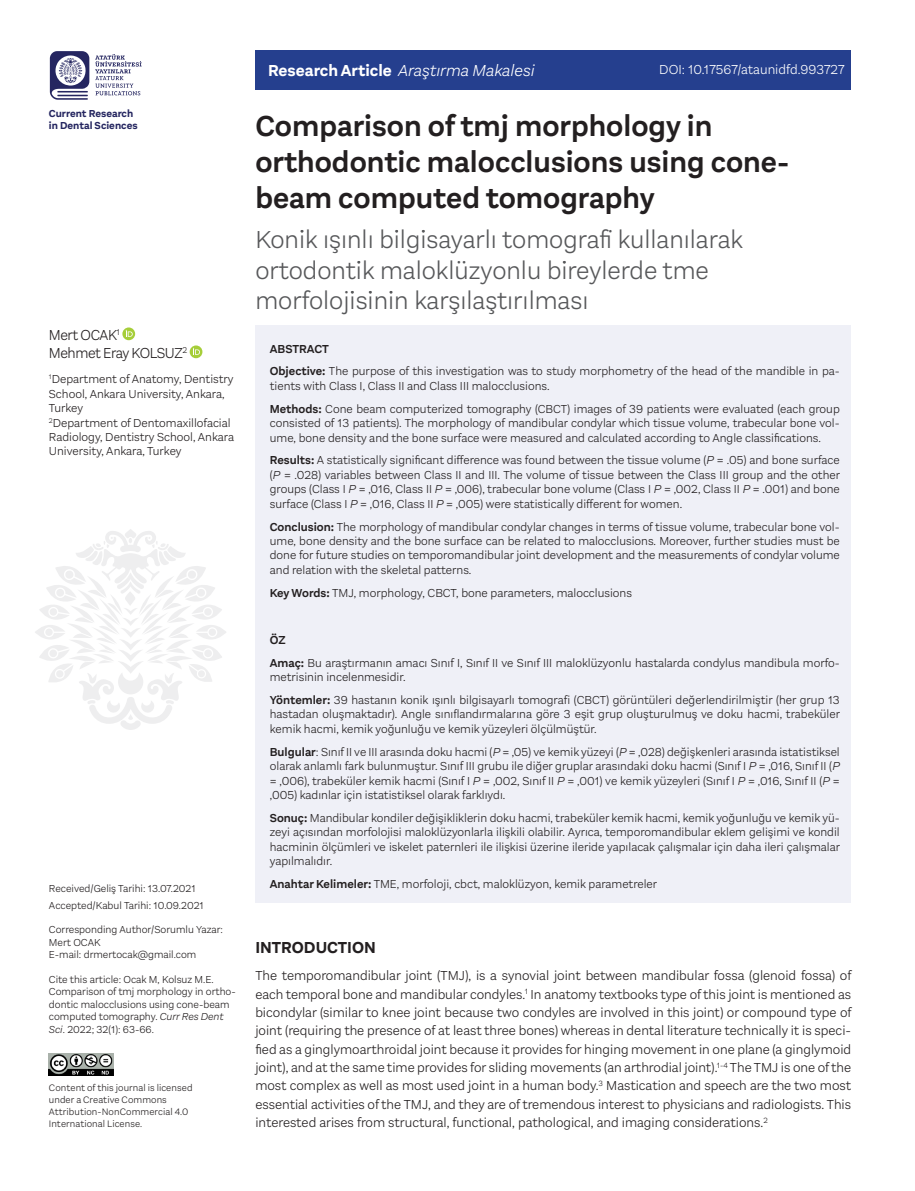
<style>
.page{position:relative;width:915px;height:1191px;background:#fff}
.page>*{position:absolute;margin:0;border:0;box-sizing:border-box;transform-origin:0 0}
.t1{font:600 30px/36px "Aestetico";color:#231f20}
.t2{font:300 25.5px/30.6px "Aestetico";color:#57585a}
.t3{font:italic 300 16.5px "Aestetico";color:#fff}
.t4{font:700 16.5px "Aestetico";color:#231f20}
.t5{font:300 15px "Aestetico";letter-spacing:-.03em;color:#231f20}
.t6{font:300 13.5px/18.3px "Aestetico";color:#231f20;text-align:justify}
.t7{font:300 13.5px "Aestetico";color:#fff}
.t8{font:300 12px/14.4px "Aestetico";color:#231f20;text-align:justify}
.t9{font:600 12px "Aestetico";color:#231f20}
.t10{font:300 10.5px/12.6px "Aestetico";color:#231f20}
.t11{font:700 10.5px/12.6px "Aestetico";color:#252660}
.zz_Uroloji_running{font:300 9.75px/12px "Aestetico";letter-spacing:.01em;color:#231f20}
.s1{font-style:italic}
.s2{font-weight:700;font-style:normal}
.s3{font-weight:600}
</style>
<div class="page">
<svg style="left:35px;top:529px;width:191px;height:201px"></svg>
<div style="left:255px;top:50px;width:595px;height:39px;background:#253f8e"></div>
<div style="left:255px;top:325px;width:595px;height:578px;background:#eff0f7"></div>
<svg style="left:122px;top:327px;width:13px;height:13px"></svg>
<svg style="left:126px;top:330px;width:7px;height:7px"></svg>
<svg style="left:189px;top:345px;width:13px;height:13px"></svg>
<svg style="left:193px;top:348px;width:7px;height:7px"></svg>
<img style="left:49px;top:1053px;width:65px;height:22px">
<svg style="left:95px;top:54px;width:47px;height:41px"></svg>
<svg style="left:50px;top:51px;width:39px;height:49px"></svg>
<p class="t11" style="left:49px;top:107px;width:90px">Current Research in Dental Sciences</p>
<p class="t5" style="left:49px;top:327px;width:72px">Mert OCAK<sup>1</sup></p>
<p class="t5" style="left:49px;top:345px;width:140px">Mehmet Eray KOLSUZ<sup>2</sup></p>
<p class="t8" style="left:49px;top:372px;width:186px;text-align:left"><sup>1</sup>Department of Anatomy, Dentistry<br>School, Ankara University, Ankara,<br>Turkey</p>
<p class="t8" style="left:49px;top:415px;width:186px;text-align:left"><sup>2</sup>Department of Dentomaxillofacial<br>Radiology, Dentistry School, Ankara<br>University, Ankara, Turkey</p>
<p class="t10" style="left:49px;top:882px;width:148px">Received/Geliş Tarihi: 13.07.2021</p>
<p class="t10" style="left:49px;top:899px;width:156px">Accepted/Kabul Tarihi: 10.09.2021</p>
<p class="t10" style="left:49px;top:923px;width:175px">Corresponding Author/Sorumlu Yazar:<br>Mert OCAK</p>
<p class="t10" style="left:49px;top:948px;width:149px">E-mail: drmertocak@gmail.com</p>
<p class="t10" style="left:49px;top:972px;width:188px">Cite this article: Ocak M, Kolsuz M.E.<br>Comparison of tmj morphology in ortho&shy;dontic malocclusions using cone-beam computed tomography. <span class="s1">Curr Res Dent Sci</span>. 2022; 32(1): 63-66.</p>
<p class="zz_Uroloji_running" style="left:49px;top:1081px;width:145px">Content of this journal is licensed under a Creative Commons<br>Attribution-NonCommercial 4.0<br>International License.</p>
<p class="t3" style="left:268px;top:61px;width:268px"><span class="s2">Research Article</span> Araştırma Makalesi</p>
<p class="t7" style="left:659px;top:62px;width:187px">DOI: 10.17567/ataunidfd.993727</p>
<p class="t1" style="left:255px;top:108px;width:535px">Comparison of tmj morphology in orthodontic malocclusions using cone&shy;beam computed tomography</p>
<p class="t2" style="left:255px;top:224px;width:489px">Koni̇k ışınlı bi̇lgi̇sayarlı tomografi̇ kullanılarak ortodonti̇k maloklüzyonlu bi̇reylerde tme morfoloji̇si̇ni̇n karşılaştırılması</p>
<p class="t9" style="left:270px;top:341px;width:61px">ABSTRACT</p>
<p class="t8" style="left:270px;top:364px;width:571px"><span class="s3">Objective:</span> The purpose of this investigation was to study morphometry of the head of the mandible in pa&shy;tients with Class I, Class II and Class III malocclusions.</p>
<p class="t8" style="left:270px;top:401px;width:571px"><span class="s3">Methods:</span> Cone beam computerized tomography (CBCT) images of 39 patients were evaluated (each group consisted of 13 patients). The morphology of mandibular condylar which tissue volume, trabecular bone vol&shy;ume, bone density and the bone surface were measured and calculated according to Angle classifications.</p>
<p class="t8" style="left:270px;top:453px;width:571px"><span class="s3">Results:</span> A statistically significant difference was found between the tissue volume (<span class="s1">P</span> = .05) and bone surface (<span class="s1">P</span> = .028) variables between Class II and III. The volume of tissue between the Class III group and the other groups (Class I <span class="s1">P</span> = ,016, Class II <span class="s1">P</span> = ,006), trabecular bone volume (Class I <span class="s1">P</span> = ,002, Class II <span class="s1">P</span> = .001) and bone surface (Class I <span class="s1">P</span> = ,016, Class II <span class="s1">P</span> = ,005) were statistically different for women.</p>
<p class="t8" style="left:270px;top:519px;width:571px"><span class="s3">Conclusion:</span> The morphology of mandibular condylar changes in terms of tissue volume, trabecular bone vol&shy;ume, bone density and the bone surface can be related to malocclusions. Moreover, further studies must be done for future studies on temporomandibular joint development and the measurements of condylar volume and relation with the skeletal patterns.</p>
<p class="t8" style="left:270px;top:585px;width:363px"><span class="s3">Key Words:</span> TMJ, morphology, CBCT, bone parameters, malocclusions</p>
<p class="t9" style="left:270px;top:633px;width:17px">ÖZ</p>
<p class="t8" style="left:270px;top:655px;width:571px"><span class="s3">Amaç:</span> Bu araştırmanın amacı Sınıf I, Sınıf II ve Sınıf III maloklüzyonlu hastalarda condylus mandibula morfo&shy;metrisinin incelenmesidir.</p>
<p class="t8" style="left:270px;top:693px;width:571px"><span class="s3">Yöntemler:</span> 39 hastanın konik ışınlı bilgisayarlı tomografi (CBCT) görüntüleri değerlendirilmiştir (her grup 13 hastadan oluşmaktadır). Angle sınıflandırmalarına göre 3 eşit grup oluşturulmuş ve doku hacmi, trabeküler kemik hacmi, kemik yoğunluğu ve kemik yüzeyleri ölçülmüştür.</p>
<p class="t8" style="left:270px;top:744px;width:571px"><span class="s3">Bulgular</span>: Sınıf II ve III arasında doku hacmi (<span class="s1">P</span> = ,05) ve kemik yüzeyi (<span class="s1">P</span> = ,028) değişkenleri arasında istatistiksel olarak anlamlı fark bulunmuştur. Sınıf III grubu ile diğer gruplar arasındaki doku hacmi (Sınıf I <span class="s1">P</span> = ,016, Sınıf II (<span class="s1">P </span>= ,006), trabeküler kemik hacmi (Sınıf I <span class="s1">P</span> = ,002, Sınıf II <span class="s1">P</span> = ,001) ve kemik yüzeyleri (Sınıf I <span class="s1">P</span> = ,016, Sınıf II (<span class="s1">P</span> = ,005) kadınlar için istatistiksel olarak farklıydı.</p>
<p class="t8" style="left:270px;top:810px;width:571px"><span class="s3">Sonuç:</span> Mandibular kondiler değişikliklerin doku hacmi, trabeküler kemik hacmi, kemik yoğunluğu ve kemik yü&shy;zeyi açısından morfolojisi maloklüzyonlarla ilişkili olabilir. Ayrıca, temporomandibular eklem gelişimi ve kondil hacminin ölçümleri ve iskelet paternleri ile ilişkisi üzerine ileride yapılacak çalışmalar için daha ileri çalışmalar yapılmalıdır.</p>
<p class="t8" style="left:270px;top:876px;width:389px"><span class="s3">Anahtar Kelimeler:</span> TME, morfoloji, cbct, maloklüzyon, kemik parametreler</p>
<p class="t4" style="left:255px;top:938px;width:122px">INTRODUCTION</p>
<p class="t6" style="left:255px;top:966px;width:597px">The temporomandibular joint (TMJ), is a synovial joint between mandibular fossa (glenoid fossa) of each temporal bone and mandibular condyles.<sup>1</sup> In anatomy textbooks type of this joint is mentioned as bicondylar (similar to knee joint because two condyles are involved in this joint) or compound type of joint (requiring the presence of at least three bones) whereas in dental literature technically it is speci&shy;fied as a ginglymoarthroidal joint because it provides for hinging movement in one plane (a ginglymoid joint), and at the same time provides for sliding movements (an arthrodial joint).<sup>1-4</sup> The TMJ is one of the most complex as well as most used joint in a human body.<sup>3</sup> Mastication and speech are the two most essential activities of the TMJ, and they are of tremendous interest to physicians and radiologists. This interested arises from structural, functional, pathological, and imaging considerations.<sup>2</sup></p>
</div>
